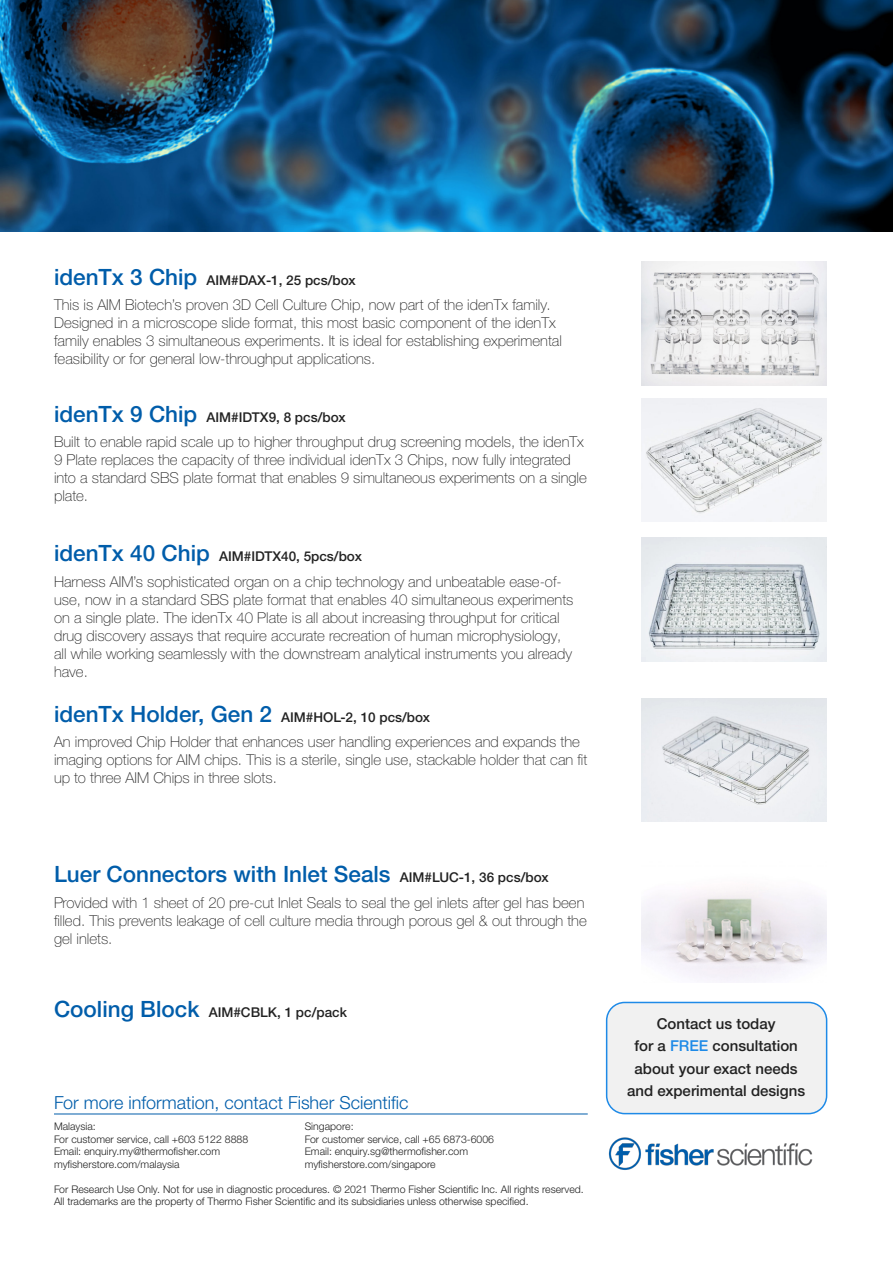
<style>
.page{position:relative;width:893px;height:1263px;background:#fff}
.page>*{position:absolute;margin:0;border:0;box-sizing:border-box;transform-origin:0 0}
.t1{font:500 22.5px "Helvetica Neue LTW1 G";color:#005daa}
.t2{font:300 18px "Helvetica Neue LTW1 G";color:#005daa}
.t3{font:100 15px/18px "Helvetica Neue LTW1 G";color:#222}
.t4{font:500 15px/22.5px "Helvetica Neue LTW1 G";color:#222;text-align:center}
.t5{font:500 13.5px "Helvetica Neue LTW1 G";color:#222}
.t6{font:300 10.5px "Helvetica Neue LTW1 G";color:#222}
.s1{font-size:22.5px;color:#005daa}
.s2{font-size:13.5px;color:#222}
.s3{color:#1e8ae7}
</style>
<div class="page">
<img style="left:608px;top:1137px;width:205px;height:33px">
<hr style="left:54px;top:1113px;width:534px;height:1px;background:#005daa">
<img style="left:0;top:0;width:893px;height:231px">
<img style="left:641px;top:261px;width:186px;height:124px">
<img style="left:641px;top:398px;width:186px;height:124px">
<img style="left:641px;top:538px;width:186px;height:123px">
<img style="left:641px;top:698px;width:186px;height:124px">
<img style="left:641px;top:890px;width:186px;height:92px">
<div style="left:607px;top:1002px;width:220px;height:111px;background:#f1f1f1;border-radius:18px"></div>
<div style="left:606px;top:1002px;width:221px;height:112px;border:2px solid #1e8ae7;border-radius:18px"></div>
<p class="t5" style="left:54px;top:272px;width:303px"><span class="s1">idenTx 3 Chip</span> AIM#DAX-1, 25 pcs/box</p>
<p class="t3" style="left:54px;top:296px;width:509px">This is AIM Biotech’s proven 3D Cell Culture Chip, now part of the idenTx family.<br>Designed in a microscope slide format, this most basic component of the idenTx family enables 3 simultaneous experiments. It is ideal for establishing experimental feasibility or for general low-throughput applications.</p>
<p class="t5" style="left:54px;top:409px;width:293px"><span class="s1">idenTx 9 Chip</span> AIM#IDTX9, 8 pcs/box</p>
<p class="t3" style="left:54px;top:433px;width:534px">Built to enable rapid scale up to higher throughput drug screening models, the idenTx 9 Plate replaces the capacity of three individual idenTx 3 Chips, now fully integrated into a standard SBS plate format that enables 9 simultaneous experiments on a single plate.</p>
<p class="t5" style="left:54px;top:548px;width:309px"><span class="s1">idenTx 40 Chip</span> AIM#IDTX40, 5pcs/box</p>
<p class="t3" style="left:54px;top:572px;width:521px">Harness AIM’s sophisticated organ on a chip technology and unbeatable ease-of&shy;use, now in a standard SBS plate format that enables 40 simultaneous experiments on a single plate. The idenTx 40 Plate is all about increasing throughput for critical drug discovery assays that require accurate recreation of human microphysiology, all while working seamlessly with the downstream analytical instruments you already have.</p>
<p class="t5" style="left:54px;top:709px;width:378px"><span class="s1">idenTx Holder, Gen 2</span> AIM#HOL-2, 10 pcs/box</p>
<p class="t3" style="left:54px;top:733px;width:535px">An improved Chip Holder that enhances user handling experiences and expands the imaging options for AIM chips. This is a sterile, single use, stackable holder that can fit up to three AIM Chips in three slots.</p>
<p class="t1" style="left:54px;top:861px;width:496px">Luer Connectors with Inlet Seals <span class="s2">AIM#LUC-1, 36 pcs/box</span></p>
<p class="t3" style="left:54px;top:893px;width:534px">Provided with 1 sheet of 20 pre-cut Inlet Seals to seal the gel inlets after gel has been filled. This prevents leakage of cell culture media through porous gel &amp; out through the gel inlets.</p>
<p class="t5" style="left:54px;top:1004px;width:294px"><span class="s1">Cooling Block</span> AIM#CBLK, 1 pc/pack</p>
<p class="t2" style="left:54px;top:1091px;width:356px">For more information, contact Fisher Scientific</p>
<p class="t6" style="left:54px;top:1120px;width:43px">Malaysia:</p>
<p class="t6" style="left:54px;top:1132px;width:196px">For customer service, call +603 5122 8888</p>
<p class="t6" style="left:54px;top:1145px;width:168px">Email: enquiry.my@thermofisher.com</p>
<p class="t6" style="left:54px;top:1157px;width:127px">myfisherstore.com/malaysia</p>
<p class="t6" style="left:305px;top:1120px;width:50px">Singapore:</p>
<p class="t6" style="left:305px;top:1132px;width:191px">For customer service, call +65 6873-6006</p>
<p class="t6" style="left:305px;top:1145px;width:165px">Email: enquiry.sg@thermofisher.com</p>
<p class="t6" style="left:305px;top:1157px;width:133px">myfisherstore.com/singapore</p>
<p class="t6" style="left:54px;top:1182px;width:531px">For Research Use Only. Not for use in diagnostic procedures. © 2021 Thermo Fisher Scientific Inc. All rights reserved.</p>
<p class="t6" style="left:54px;top:1195px;width:476px">All trademarks are the property of Thermo Fisher Scientific and its subsidiaries unless otherwise specified.</p>
<p class="t4" style="left:627px;top:1012px;width:180px">Contact us today<br>for a <span class="s3">FREE</span> consultation about your exact needs and experimental designs</p>
</div>
